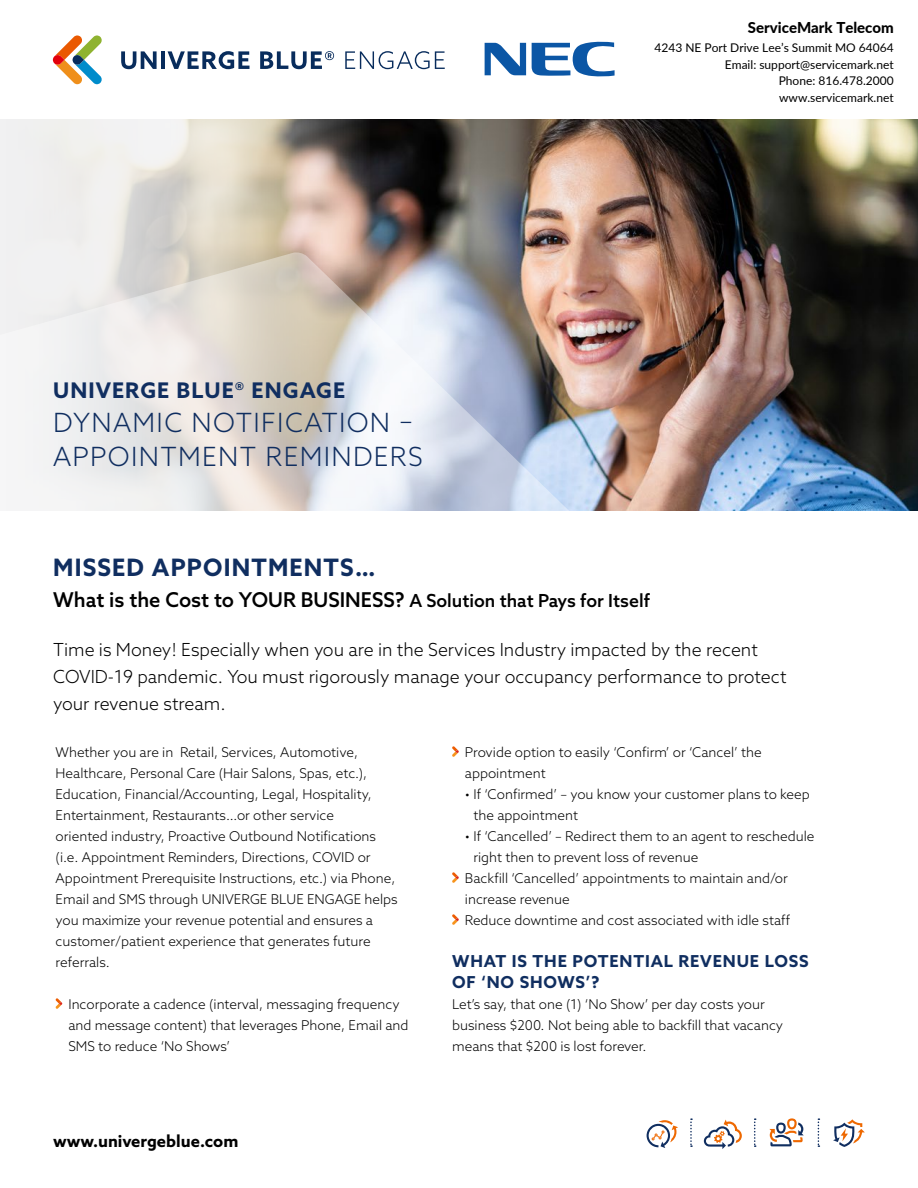
<style>
.page{position:relative;width:918px;height:1188px;background:#fff}
.page>*{position:absolute;margin:0;border:0;box-sizing:border-box;transform-origin:0 0}
.t1{font:300 26.55px/33.9px "Azo Sans";letter-spacing:.05em;color:#102e60}
.t2{font:700 24px "Azo Sans";letter-spacing:.05em;color:#102e60}
.t3{font:700 21.6px "Azo Sans";letter-spacing:.05em;color:#102e60}
.t4{font:500 20.4px "Azo Sans";color:#000}
.t5{font:300 18px/27px "Azo Sans";color:#000}
.t6{font:700 16.5px/21px "Azo Sans";letter-spacing:.05em;color:#102e60}
.t7{font:700 16.5px "Azo Sans";color:#000}
.t8{font:800 15px "Lato";color:#000}
.t9{font:300 13.5px/21px "Azo Sans";color:#000}
.t10{font:12px/16.8px "Lato";color:#000;text-align:right}
.s1{font-size:26.4px}
.s2{font-size:18px}
</style>
<div class="page">
<img style="left:370px;top:119px;width:548px;height:391px">
<svg style="left:0;top:119px;width:370px;height:133px"></svg>
<svg style="left:0;top:252px;width:631px;height:756px"></svg>
<svg style="left:647px;top:1120px;width:31px;height:28px"></svg>
<svg style="left:769px;top:1118px;width:35px;height:28px"></svg>
<svg style="left:704px;top:1120px;width:38px;height:29px"></svg>
<svg style="left:833px;top:1119px;width:32px;height:28px"></svg>
<svg style="left:818px;top:1118px;width:1px;height:29px"></svg>
<svg style="left:754px;top:1118px;width:2px;height:29px"></svg>
<svg style="left:690px;top:1118px;width:2px;height:29px"></svg>
<svg style="left:56px;top:998px;width:6px;height:11px"></svg>
<svg style="left:452px;top:746px;width:7px;height:11px"></svg>
<svg style="left:452px;top:872px;width:7px;height:11px"></svg>
<svg style="left:452px;top:914px;width:7px;height:11px"></svg>
<svg style="left:485px;top:43px;width:41px;height:32px"></svg>
<svg style="left:532px;top:41px;width:83px;height:36px"></svg>
<svg style="left:53px;top:35px;width:49px;height:49px"></svg>
<svg style="left:121px;top:51px;width:36px;height:18px"></svg>
<hr style="left:161px;top:51px;width:4px;height:18px;background:#082c5c">
<svg style="left:168px;top:51px;width:82px;height:18px"></svg>
<svg style="left:260px;top:51px;width:74px;height:18px"></svg>
<svg style="left:345px;top:51px;width:100px;height:18px"></svg>
<h3 class="t3" style="left:53px;top:376px;width:294px">UNIVERGE BLUE® ENGAGE</h3>
<h1 class="t1" style="left:53px;top:405px;width:371px">DYNAMIC NOTIFICATION –<br>APPOINTMENT REMINDER<span class="s1">S</span></h1>
<p class="t8" style="left:748px;top:16px;width:147px">ServiceMark Telecom</p>
<p class="t10" style="left:654px;top:39px;width:241px">4243 NE Port Drive Lee’s Summit MO 64064<br>Email: support@servicemark.net<br>Phone: 816.478.2000<br>www.servicemark.net</p>
<h2 class="t2" style="left:53px;top:551px;width:324px">MISSED APPOINTMENTS…</h2>
<h3 class="t4" style="left:53px;top:586px;width:598px">What is the Cost to YOUR BUSINESS? <span class="s2">A Solution that Pays for Itself</span></h3>
<h3 class="t5" style="left:53px;top:635px;width:735px">Time is Money! Especially when you are in the Services Industry impacted by the recent<br>COVID-19 pandemic. You must rigorously manage your occupancy performance to protect your revenue stream.</h3>
<p class="t9" style="left:56px;top:741px;width:344px">Whether you are in Retail, Services, Automotive, Healthcare, Personal Care (Hair Salons, Spas, etc.), Education, Financial/Accounting, Legal, Hospitality, Entertainment, Restaurants…or other service<br>oriented industry, Proactive Outbound Notifications (i.e. Appointment Reminders, Directions, COVID or Appointment Prerequisite Instructions, etc.) via Phone, Email and SMS through UNIVERGE BLUE ENGAGE helps you maximize your revenue potential and ensures a customer/patient experience that generates future referrals.</p>
<p class="t9" style="left:68px;top:993px;width:342px">Incorporate a cadence (interval, messaging frequency and message content) that leverages Phone, Email and<br>SMS to reduce ‘No Shows’</p>
<p class="t9" style="left:465px;top:741px;width:298px">Provide option to easily ‘Confirm’ or ‘Cancel’ the appointment</p>
<p class="t9" style="left:473px;top:783px;width:338px;text-indent:-9px">• If ‘Confirmed’ – you know your customer plans to keep the appointment</p>
<p class="t9" style="left:465px;top:825px;width:351px">• If ‘Cancelled’ – Redirect them to an agent to reschedule</p>
<p class="t9" style="left:473px;top:846px;width:227px">right then to prevent loss of revenue</p>
<p class="t9" style="left:465px;top:867px;width:324px">Backfill ‘Cancelled’ appointments to maintain and/or</p>
<p class="t9" style="left:465px;top:888px;width:107px">increase revenue</p>
<p class="t9" style="left:465px;top:909px;width:327px">Reduce downtime and cost associated with idle staff</p>
<p class="t6" style="left:452px;top:950px;width:358px">WHAT IS THE POTENTIAL REVENUE LOSS<br>OF ‘NO SHOWS’?</p>
<p class="t9" style="left:452px;top:993px;width:333px">Let’s say, that one (1) ‘No Show’ per day costs your business $200. Not being able to backfill that vacancy means that $200 is lost forever.</p>
<p class="t7" style="left:53px;top:1130px;width:187px">www.univergeblue.com</p>
</div>
